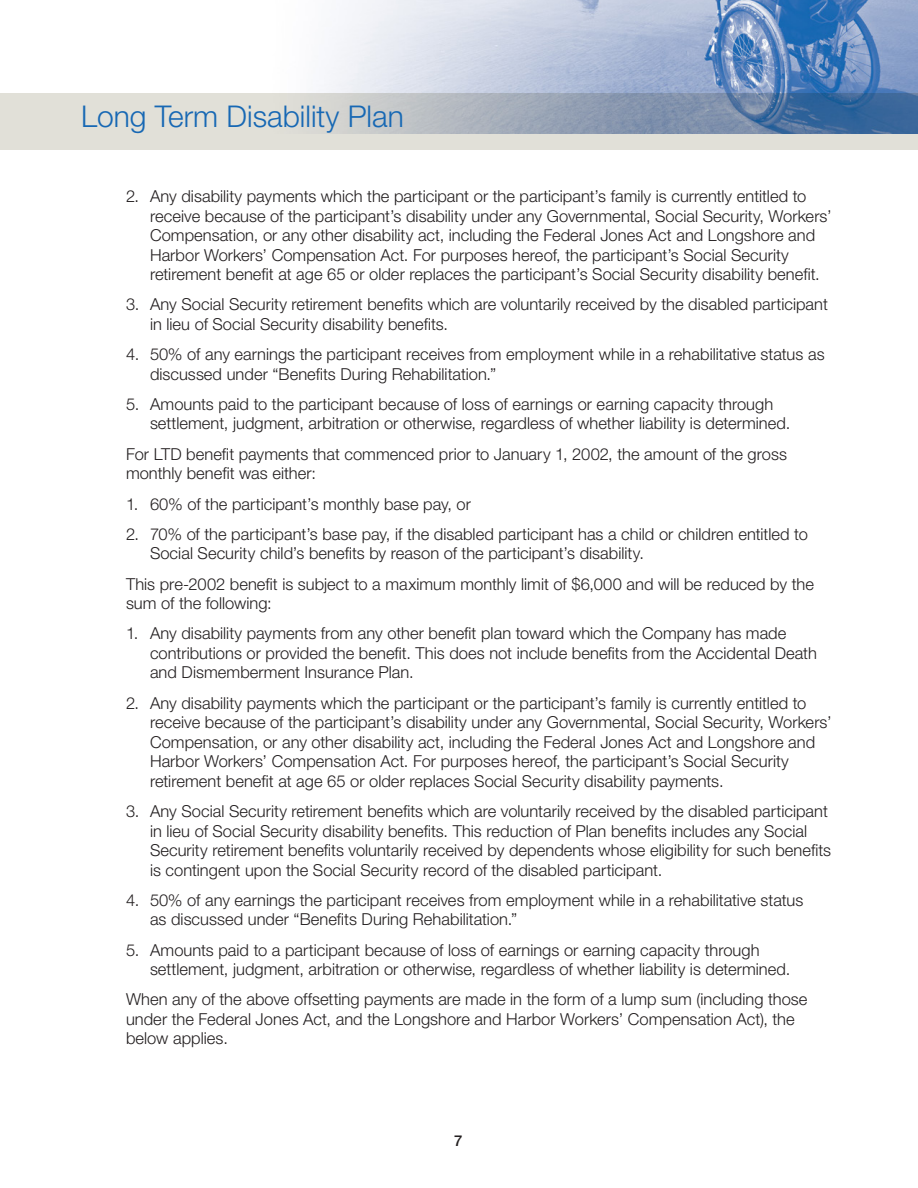
<style>
.page{position:relative;width:918px;height:1188px;background:#fff}
.page>*{position:absolute;margin:0;border:0;box-sizing:border-box;transform-origin:0 0}
.t1{font:300 30px "Helvetica Neue";color:#1768b4}
.HD_1_Indent_1{font:300 16.5px/19.5px "Helvetica Neue";color:#231f20}
.HD_1_Body{font:300 16.5px/19.5px "Helvetica Neue";color:#231f20}
.t2{font:500 15px "Helvetica Neue";color:#231f20}
</style>
<div class="page">
<div style="left:0;top:93px;width:918px;height:57px;background:#e1e0d8"></div>
<img style="left:324px;top:0;width:594px;height:133px">
<h1 class="t1" style="left:81px;top:98px;width:324px">Long Term Disability Plan</h1>
<p class="HD_1_Indent_1" style="left:150px;top:186px;width:683px;text-indent:-24px">2. Any disability payments which the participant or the participant’s family is currently entitled to receive because of the participant’s disability under any Governmental, Social Security, Workers’ Compensation, or any other disability act, including the Federal Jones Act and Longshore and Harbor Workers’ Compensation Act. For purposes hereof, the participant’s Social Security retirement benefit at age 65 or older replaces the participant’s Social Security disability benefit.</p>
<p class="HD_1_Indent_1" style="left:150px;top:294px;width:679px;text-indent:-24px">3. Any Social Security retirement benefits which are voluntarily received by the disabled participant in lieu of Social Security disability benefits.</p>
<p class="HD_1_Indent_1" style="left:150px;top:344px;width:676px;text-indent:-24px">4. 50% of any earnings the participant receives from employment while in a rehabilitative status as discussed under “Benefits During Rehabilitation.”</p>
<p class="HD_1_Indent_1" style="left:150px;top:394px;width:642px;text-indent:-24px">5. Amounts paid to the participant because of loss of earnings or earning capacity through settlement, judgment, arbitration or otherwise, regardless of whether liability is determined.</p>
<p class="HD_1_Body" style="left:126px;top:444px;width:663px">For LTD benefit payments that commenced prior to January 1, 2002, the amount of the gross monthly benefit was either:</p>
<p class="HD_1_Indent_1" style="left:126px;top:494px;width:347px">1. 60% of the participant’s monthly base pay, or</p>
<p class="HD_1_Indent_1" style="left:150px;top:524px;width:659px;text-indent:-24px">2. 70% of the participant’s base pay, if the disabled participant has a child or children entitled to<br>Social Security child’s benefits by reason of the participant’s disability.</p>
<p class="HD_1_Body" style="left:126px;top:574px;width:690px">This pre-2002 benefit is subject to a maximum monthly limit of $6,000 and will be reduced by the sum of the following:</p>
<p class="HD_1_Indent_1" style="left:150px;top:623px;width:668px;text-indent:-24px">1. Any disability payments from any other benefit plan toward which the Company has made contributions or provided the benefit. This does not include benefits from the Accidental Death and Dismemberment Insurance Plan.</p>
<p class="HD_1_Indent_1" style="left:150px;top:693px;width:683px;text-indent:-24px">2. Any disability payments which the participant or the participant’s family is currently entitled to receive because of the participant’s disability under any Governmental, Social Security, Workers’ Compensation, or any other disability act, including the Federal Jones Act and Longshore and Harbor Workers’ Compensation Act. For purposes hereof, the participant’s Social Security retirement benefit at age 65 or older replaces Social Security disability payments.</p>
<p class="HD_1_Indent_1" style="left:150px;top:801px;width:683px;text-indent:-24px">3. Any Social Security retirement benefits which are voluntarily received by the disabled participant in lieu of Social Security disability benefits. This reduction of Plan benefits includes any Social Security retirement benefits voluntarily received by dependents whose eligibility for such benefits is contingent upon the Social Security record of the disabled participant.</p>
<p class="HD_1_Indent_1" style="left:150px;top:890px;width:655px;text-indent:-24px">4. 50% of any earnings the participant receives from employment while in a rehabilitative status as discussed under “Benefits During Rehabilitation.”</p>
<p class="HD_1_Indent_1" style="left:150px;top:940px;width:642px;text-indent:-24px">5. Amounts paid to a participant because of loss of earnings or earning capacity through settlement, judgment, arbitration or otherwise, regardless of whether liability is determined.</p>
<p class="HD_1_Body" style="left:126px;top:989px;width:683px">When any of the above offsetting payments are made in the form of a lump sum (including those under the Federal Jones Act, and the Longshore and Harbor Workers’ Compensation Act), the below applies.</p>
<p class="t2" style="left:454px;top:1131px;width:10px">7</p>
</div>
